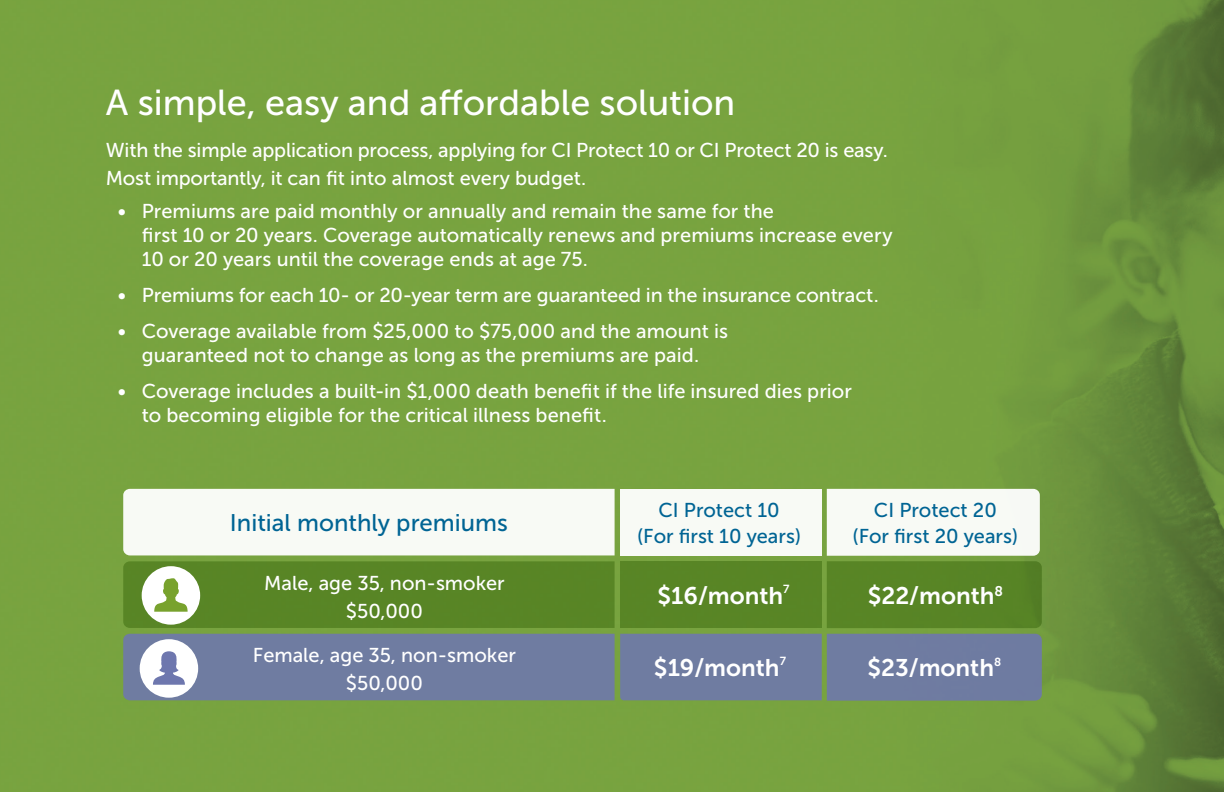
<style>
.page{position:relative;width:1224px;height:792px;background:#fff}
.page>*{position:absolute;margin:0;border:0;box-sizing:border-box;transform-origin:0 0}
.EL_Heading_4_-_18_pt{font:36px "Museo Sans 500";color:#fff}
.EL_Body_Text_-_10_pt{font:24px "Museo Sans 700";color:#fff}
.EL_Heading_4_-_18_pt-2{font:24px "Museo Sans 500";color:#006494}
.EL_Body_Text_-_10_pt-2{font:20px/24px "Museo Sans 500";color:#fff}
.EL_Heading_4_-_18_pt-3{font:20px/26px "Museo Sans 500";color:#006494;text-align:center}
</style>
<div class="page">
<img style="left:0;top:0;width:1224px;height:792px">
<div style="left:620px;top:561px;width:202px;height:67px;background:#588525"></div>
<svg style="left:123px;top:561px;width:492px;height:67px;background:#638d33"></svg>
<div style="left:620px;top:489px;width:202px;height:66px;background:#f8faf5"></div>
<div style="left:123px;top:489px;width:492px;height:66px;background:#f8faf5"></div>
<svg style="left:827px;top:489px;width:215px;height:139px"></svg>
<svg style="left:123px;top:634px;width:919px;height:67px;background:#7381a2"></svg>
<h2 class="EL_Heading_4_-_18_pt" style="left:106px;top:83px;width:631px">A simple, easy and affordable solution</h2>
<p class="EL_Body_Text_-_10_pt-2" style="left:106px;top:136px;width:784px;line-height:28px">With the simple application process, applying for CI Protect 10 or CI Protect 20 is easy.<br>Most importantly, it can fit into almost every budget.</p>
<p class="EL_Body_Text_-_10_pt-2" style="left:142px;top:199px;width:752px;text-indent:-24px">• Premiums are paid monthly or annually and remain the same for the<br>first 10 or 20 years. Coverage automatically renews and premiums increase every<br>10 or 20 years until the coverage ends at age 75.</p>
<p class="EL_Body_Text_-_10_pt-2" style="left:118px;top:283px;width:762px">• Premiums for each 10- or 20-year term are guaranteed in the insurance contract.</p>
<p class="EL_Body_Text_-_10_pt-2" style="left:118px;top:319px;width:612px;text-align:center">• Coverage available from $25,000 to $75,000 and the amount is guaranteed not to change as long as the premiums are paid.</p>
<p class="EL_Body_Text_-_10_pt-2" style="left:142px;top:379px;width:712px;text-indent:-24px">• Coverage includes a built-in $1,000 death benefit if the life insured dies prior to becoming eligible for the critical illness benefit.</p>
<h2 class="EL_Heading_4_-_18_pt-2" style="left:230px;top:510px;width:280px">Initial monthly premiums</h2>
<p class="EL_Body_Text_-_10_pt-2" style="left:264px;top:571px;width:242px">Male, age 35, non-smoker</p>
<p class="EL_Body_Text_-_10_pt-2" style="left:346px;top:599px;width:79px">$50,000</p>
<p class="EL_Body_Text_-_10_pt-2" style="left:253px;top:643px;width:265px">Female, age 35, non-smoker</p>
<p class="EL_Body_Text_-_10_pt-2" style="left:346px;top:671px;width:79px">$50,000</p>
<h2 class="EL_Heading_4_-_18_pt-3" style="left:637px;top:497px;width:165px">CI Protect 10<br>(For first 10 years)</h2>
<h2 class="EL_Heading_4_-_18_pt-3" style="left:853px;top:497px;width:167px">CI Protect 20<br>(For first 20 years)</h2>
<p class="EL_Body_Text_-_10_pt" style="left:658px;top:582px;width:134px">$16/month<sup>7</sup></p>
<p class="EL_Body_Text_-_10_pt" style="left:868px;top:582px;width:137px">$22/month<sup>8</sup></p>
<p class="EL_Body_Text_-_10_pt" style="left:654px;top:654px;width:134px">$19/month<sup>7</sup></p>
<p class="EL_Body_Text_-_10_pt" style="left:867px;top:655px;width:135px">$23/month<sup>8</sup></p>
</div>
